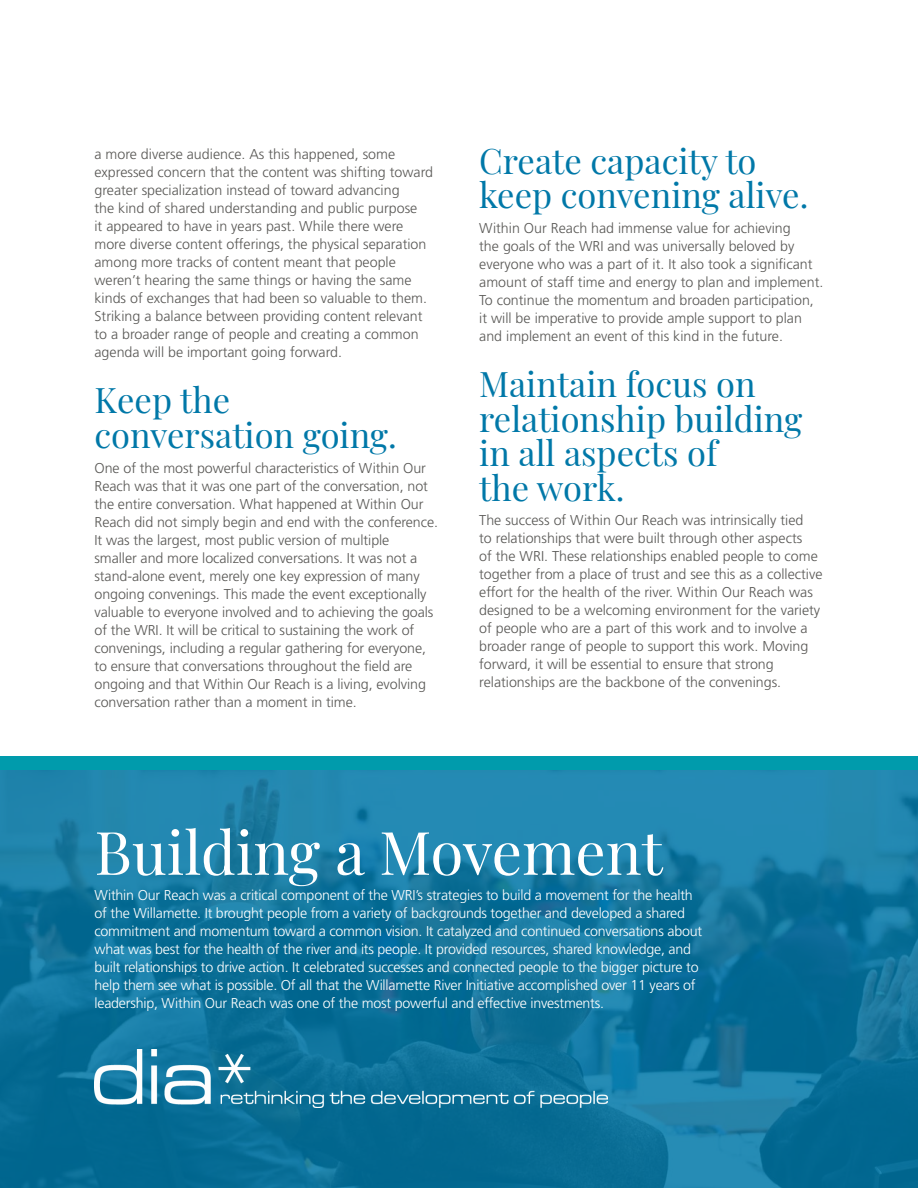
<style>
.page{position:relative;width:918px;height:1188px;background:#fff}
.page>*{position:absolute;margin:0;border:0;box-sizing:border-box;transform-origin:0 0}
.Main_Title{font:60px "Playfair Display";color:#fff}
.t1{font:34.5px/34.5px "Playfair Display";color:#0078a8}
.body{font:300 14.25px/18px "Frutiger LT Std";color:#595855}
.body-2{font:300 14.25px/18px "Frutiger LT Std";letter-spacing:-.015em;color:#fff}
</style>
<div class="page">
<svg style="left:0;top:770px;width:918px;height:418px;background:#11769e"></svg>
<div style="left:0;top:756px;width:918px;height:14px;background:#009bac"></div>
<img style="left:94px;top:1050px;width:514px;height:57px">
<p class="body" style="left:94px;top:145px;width:340px">a more diverse audience. As this happened, some expressed concern that the content was shifting toward greater specialization instead of toward advancing<br>the kind of shared understanding and public purpose<br>it appeared to have in years past. While there were more diverse content offerings, the physical separation among more tracks of content meant that people weren’t hearing the same things or having the same kinds of exchanges that had been so valuable to them.<br>Striking a balance between providing content relevant to a broader range of people and creating a common agenda will be important going forward.</p>
<p class="t1" style="left:94px;top:380px;width:304px">Keep the conversation going.</p>
<p class="body" style="left:94px;top:459px;width:345px">One of the most powerful characteristics of Within Our Reach was that it was one part of the conversation, not the entire conversation. What happened at Within Our Reach did not simply begin and end with the conference.<br>It was the largest, most public version of multiple<br>smaller and more localized conversations. It was not a stand-alone event, merely one key expression of many ongoing convenings. This made the event exceptionally valuable to everyone involved and to achieving the goals of the WRI. It will be critical to sustaining the work of convenings, including a regular gathering for everyone, to ensure that conversations throughout the field are ongoing and that Within Our Reach is a living, evolving conversation rather than a moment in time.</p>
<p class="t1" style="left:479px;top:141px;width:331px">Create capacity to keep convening alive.</p>
<p class="body" style="left:479px;top:219px;width:346px">Within Our Reach had immense value for achieving<br>the goals of the WRI and was universally beloved by everyone who was a part of it. It also took a significant amount of staff time and energy to plan and implement.<br>To continue the momentum and broaden participation, it will be imperative to provide ample support to plan and implement an event of this kind in the future.</p>
<p class="t1" style="left:479px;top:364px;width:325px">Maintain focus on relationship building in all aspects of<br>the work.</p>
<p class="body" style="left:479px;top:512px;width:345px">The success of Within Our Reach was intrinsically tied<br>to relationships that were built through other aspects<br>of the WRI. These relationships enabled people to come together from a place of trust and see this as a collective effort for the health of the river. Within Our Reach was designed to be a welcoming environment for the variety of people who are a part of this work and to involve a broader range of people to support this work. Moving forward, it will be essential to ensure that strong relationships are the backbone of the convenings.</p>
<p class="Main_Title" style="left:94px;top:805px;width:570px">Building a Movement</p>
<p class="body-2" style="left:94px;top:886px;width:609px">Within Our Reach was a critical component of the WRI’s strategies to build a movement for the health of the Willamette. It brought people from a variety of backgrounds together and developed a shared commitment and momentum toward a common vision. It catalyzed and continued conversations about what was best for the health of the river and its people. It provided resources, shared knowledge, and built relationships to drive action. It celebrated successes and connected people to the bigger picture to help them see what is possible. Of all that the Willamette River Initiative accomplished over 11 years of leadership, Within Our Reach was one of the most powerful and effective investments.</p>
</div>
